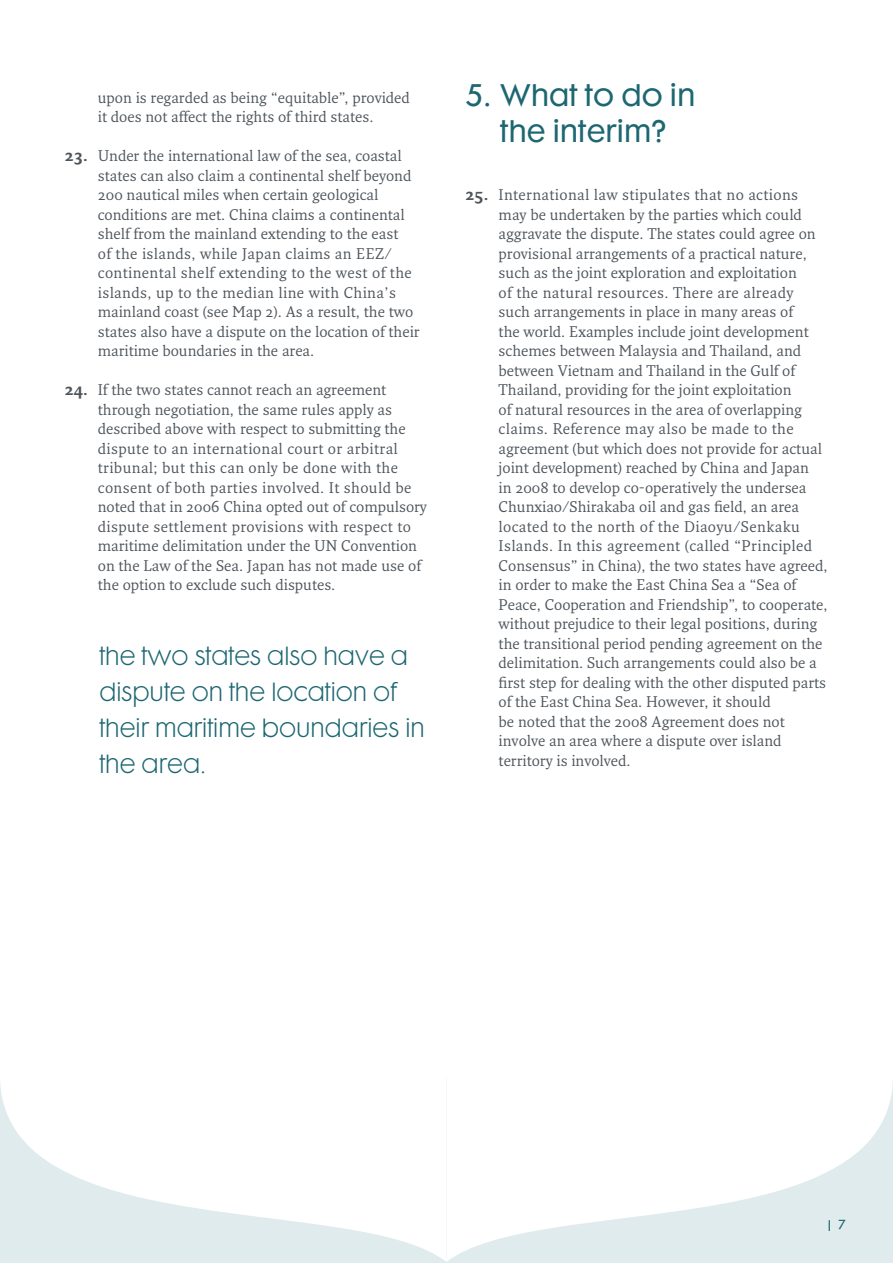
<style>
.page{position:relative;width:893px;height:1263px;background:#fff}
.page>*{position:absolute;margin:0;border:0;box-sizing:border-box;transform-origin:0 0}
.kop_bold{font:28.5px/36px "Cg Futura Maxi";color:#1d6771;text-align:center}
.quotes{font:24px/36px "Cg Futura Maxi Lt";color:#1d6771}
.plattetekst{font:15px/19.5px "Fresco";color:#4d545a}
.t1{font:15px "Helvetica";color:#1d6771}
.s1{font-weight:700;font-size:16.5px}
.s2{font-family:"Cg Futura Maxi";font-size:12px}
</style>
<div class="page">
<svg style="left:446px;top:1084px;width:447px;height:178px"></svg>
<svg style="left:0;top:1084px;width:446px;height:178px"></svg>
<p class="plattetekst" style="left:98px;top:87px;width:314px">upon is regarded as being “equitable”, provided it does not affect the rights of third states.</p>
<p class="plattetekst" style="left:98px;top:146px;width:323px;text-indent:-33px"><span class="s1">23.</span> Under the international law of the sea, coastal states can also claim a continental shelf beyond 200 nautical miles when certain geological conditions are met. China claims a continental shelf from the mainland extending to the east<br>of the islands, while Japan claims an EEZ/ continental shelf extending to the west of the islands, up to the median line with China’s mainland coast (see Map 2). As a result, the two states also have a dispute on the location of their maritime boundaries in the area.</p>
<p class="plattetekst" style="left:98px;top:380px;width:331px;text-indent:-33px"><span class="s1">24.</span> If the two states cannot reach an agreement through negotiation, the same rules apply as described above with respect to submitting the dispute to an international court or arbitral tribunal; but this can only be done with the consent of both parties involved. It should be noted that in 2006 China opted out of compulsory dispute settlement provisions with respect to maritime delimitation under the UN Convention on the Law of the Sea. Japan has not made use of the option to exclude such disputes.</p>
<p class="quotes" style="left:99px;top:638px;width:327px">the two states also have a dispute on the location of their maritime boundaries in the area.</p>
<p class="kop_bold" style="left:466px;top:79px;width:231px">5. What to do in the interim?</p>
<p class="plattetekst" style="left:499px;top:185px;width:331px;text-indent:-33px"><span class="s1">25.</span> International law stipulates that no actions may be undertaken by the parties which could aggravate the dispute. The states could agree on provisional arrangements of a practical nature, such as the joint exploration and exploitation<br>of the natural resources. There are already such arrangements in place in many areas of<br>the world. Examples include joint development schemes between Malaysia and Thailand, and between Vietnam and Thailand in the Gulf of Thailand, providing for the joint exploitation<br>of natural resources in the area of overlapping claims. Reference may also be made to the agreement (but which does not provide for actual joint development) reached by China and Japan<br>in 2008 to develop co-operatively the undersea Chunxiao/Shirakaba oil and gas field, an area located to the north of the Diaoyu/Senkaku Islands. In this agreement (called “Principled Consensus” in China), the two states have agreed, in order to make the East China Sea a “Sea of Peace, Cooperation and Friendship”, to cooperate, without prejudice to their legal positions, during the transitional period pending agreement on the delimitation. Such arrangements could also be a first step for dealing with the other disputed parts of the East China Sea. However, it should<br>be noted that the 2008 Agreement does not involve an area where a dispute over island territory is involved.</p>
<p class="t1" style="left:828px;top:1214px;width:19px">| <span class="s2">7</span></p>
</div>
